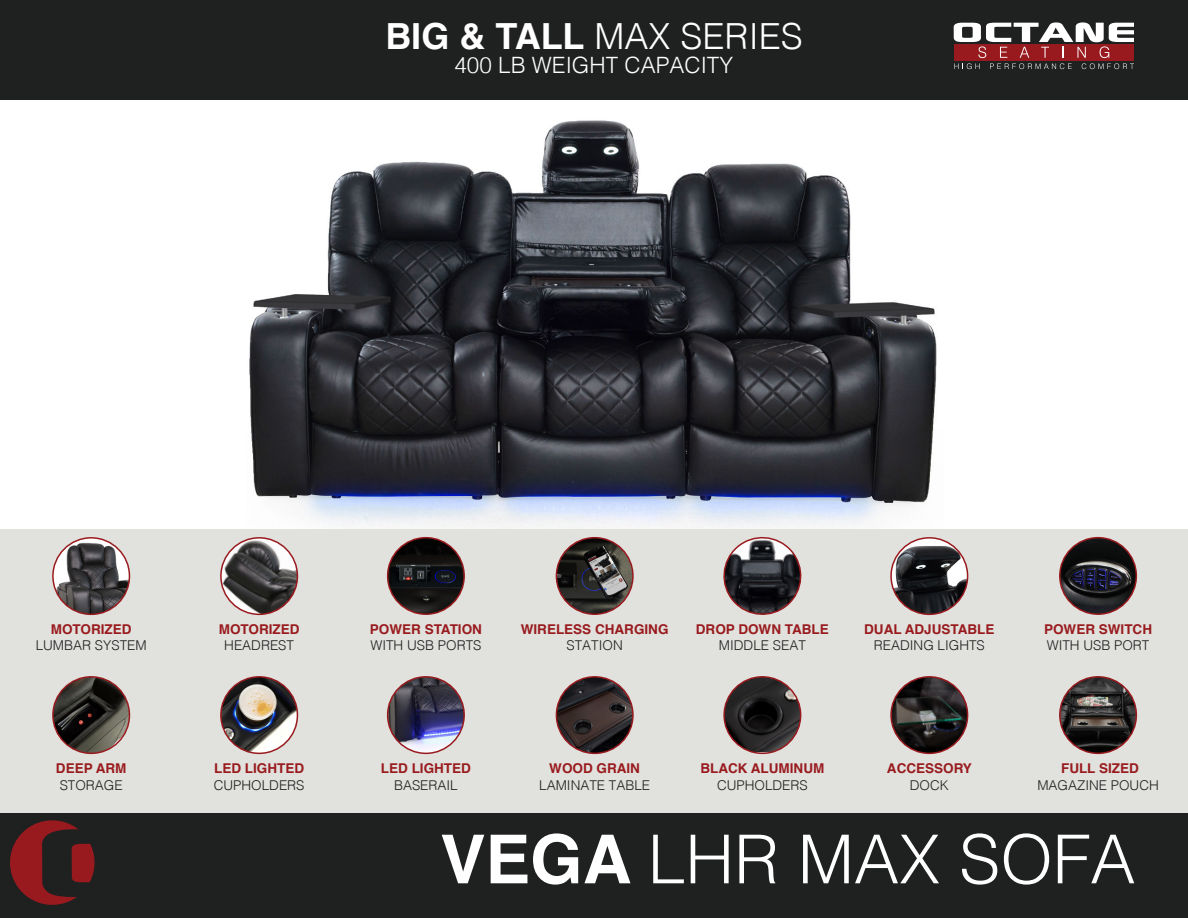
<style>
.page{position:relative;width:1188px;height:918px;background:#fff}
.page>*{position:absolute;margin:0;border:0;box-sizing:border-box;transform-origin:0 0}
.t1{font:300 67.5px "Helvetica";color:#fff}
.t2{font:300 36px "Helvetica";color:#fff}
.t3{font:300 22.5px "Helvetica";color:#fff}
.t4{font:700 13.5px/16.2px "Helvetica";color:#991b1e;text-align:center}
.t5{font:300 13.5px "Helvetica";color:#1f2020}
.s1{font-weight:700}
.s2{font-weight:300;color:#1f2020}
</style>
<div class="page">
<div style="left:0;top:529px;width:1188px;height:302px;background:#e1e2de"></div>
<div style="left:0;top:814px;width:1188px;height:104px;background:#1f2020"></div>
<div style="left:10px;top:820px;width:85px;height:85px;background:#991a1e;border-radius:50%"></div>
<svg style="left:42px;top:829px;width:53px;height:68px"></svg>
<svg style="left:723px;top:536px;width:79px;height:79px"></svg>
<img style="left:556px;top:538px;width:77px;height:76px;border-radius:38px">
<div style="left:556px;top:537px;width:78px;height:78px;border:2px solid #991a1e;border-radius:50%"></div>
<div style="left:388px;top:538px;width:76px;height:76px;background:#040503;border-radius:50%"></div>
<img style="left:388px;top:546px;width:76px;height:68px">
<div style="left:387px;top:537px;width:78px;height:78px;border:2px solid #991b1e;border-radius:50%"></div>
<img style="left:726px;top:677px;width:75px;height:75px">
<div style="left:723px;top:676px;width:78px;height:78px;border:2px solid #991a1e;border-radius:50%"></div>
<img style="left:556px;top:677px;width:77px;height:76px;border-radius:38px">
<div style="left:556px;top:676px;width:78px;height:78px;border:2px solid #991a1e;border-radius:50%"></div>
<img style="left:891px;top:677px;width:77px;height:76px;border-radius:38px">
<div style="left:890px;top:676px;width:78px;height:78px;border:2px solid #991a1e;border-radius:50%"></div>
<img style="left:1060px;top:538px;width:76px;height:76px;border-radius:38px">
<div style="left:1059px;top:537px;width:78px;height:78px;border:2px solid #991a1e;border-radius:50%"></div>
<img style="left:221px;top:538px;width:76px;height:76px;border-radius:38px">
<div style="left:220px;top:537px;width:78px;height:78px;border:2px solid #991a1e;border-radius:50%"></div>
<img style="left:53px;top:538px;width:76px;height:76px;border-radius:38px">
<div style="left:52px;top:537px;width:78px;height:78px;border:2px solid #991b1e;border-radius:50%"></div>
<img style="left:388px;top:677px;width:76px;height:76px;border-radius:38px">
<div style="left:387px;top:676px;width:78px;height:78px;border:2px solid #991a1e;border-radius:50%"></div>
<img style="left:221px;top:677px;width:76px;height:76px">
<div style="left:220px;top:676px;width:78px;height:78px;border:2px solid #991a1e;border-radius:50%"></div>
<img style="left:53px;top:677px;width:76px;height:76px;border-radius:38px">
<div style="left:52px;top:676px;width:78px;height:78px;border:2px solid #991b1e;border-radius:50%"></div>
<img style="left:246px;top:99px;width:698px;height:430px">
<div style="left:891px;top:538px;width:77px;height:76px;background:#fff;border-radius:50%"></div>
<img style="left:893px;top:546px;width:75px;height:68px">
<div style="left:890px;top:537px;width:78px;height:78px;border:2px solid #991a1e;border-radius:50%"></div>
<div style="left:1060px;top:677px;width:76px;height:76px;background:#040503;border-radius:50%"></div>
<img style="left:1060px;top:677px;width:76px;height:70px">
<div style="left:1059px;top:676px;width:78px;height:78px;border:2px solid #991a1e;border-radius:50%"></div>
<div style="left:0;top:0;width:1188px;height:99px;background:#1f2020"></div>
<svg style="left:954px;top:22px;width:180px;height:47px"></svg>
<p class="t2" style="left:385px;top:6px;width:419px"><span class="s1">BIG &amp; TALL</span> MAX SERIES</p>
<p class="t3" style="left:454px;top:46px;width:280px">400 LB WEIGHT CAPACITY</p>
<p class="t4" style="left:51px;top:621px;width:82px">MOTORIZED</p>
<p class="t5" style="left:36px;top:634px;width:113px">LUMBAR SYSTEM</p>
<p class="t4" style="left:56px;top:761px;width:72px">DEEP ARM</p>
<p class="t5" style="left:60px;top:773px;width:65px">STORAGE</p>
<p class="t4" style="left:219px;top:621px;width:82px">MOTORIZED</p>
<p class="t5" style="left:224px;top:634px;width:71px">HEADREST</p>
<p class="t4" style="left:214px;top:761px;width:92px">LED LIGHTED</p>
<p class="t5" style="left:214px;top:773px;width:92px">CUPHOLDERS</p>
<p class="t4" style="left:370px;top:621px;width:114px">POWER STATION</p>
<p class="t5" style="left:370px;top:634px;width:113px">WITH USB PORTS</p>
<p class="t4" style="left:521px;top:621px;width:149px">WIRELESS CHARGING</p>
<p class="t5" style="left:567px;top:634px;width:58px">STATION</p>
<p class="t4" style="left:696px;top:621px;width:135px">DROP DOWN TABLE</p>
<p class="t5" style="left:719px;top:634px;width:89px">MIDDLE SEAT</p>
<p class="t4" style="left:864px;top:621px;width:132px">DUAL ADJUSTABLE</p>
<p class="t5" style="left:874px;top:634px;width:113px">READING LIGHTS</p>
<p class="t4" style="left:1044px;top:621px;width:109px">POWER SWITCH</p>
<p class="t5" style="left:1047px;top:634px;width:104px">WITH USB PORT</p>
<p class="t4" style="left:381px;top:761px;width:92px">LED LIGHTED</p>
<p class="t5" style="left:394px;top:773px;width:65px">BASERAIL</p>
<p class="t4" style="left:549px;top:761px;width:92px">WOOD GRAIN</p>
<p class="t5" style="left:539px;top:773px;width:113px">LAMINATE TABLE</p>
<p class="t4" style="left:700px;top:761px;width:125px">BLACK ALUMINUM<br><span class="s2">CUPHOLDERS</span></p>
<p class="t4" style="left:887px;top:761px;width:87px">ACCESSORY</p>
<p class="t5" style="left:910px;top:773px;width:41px">DOCK</p>
<p class="t4" style="left:1061px;top:761px;width:79px">FULL SIZED</p>
<p class="t5" style="left:1037px;top:773px;width:123px">MAGAZINE POUCH</p>
<p class="t1" style="left:440px;top:802px;width:697px"><span class="s1">VEGA</span> LHR MAX SOFA</p>
</div>
